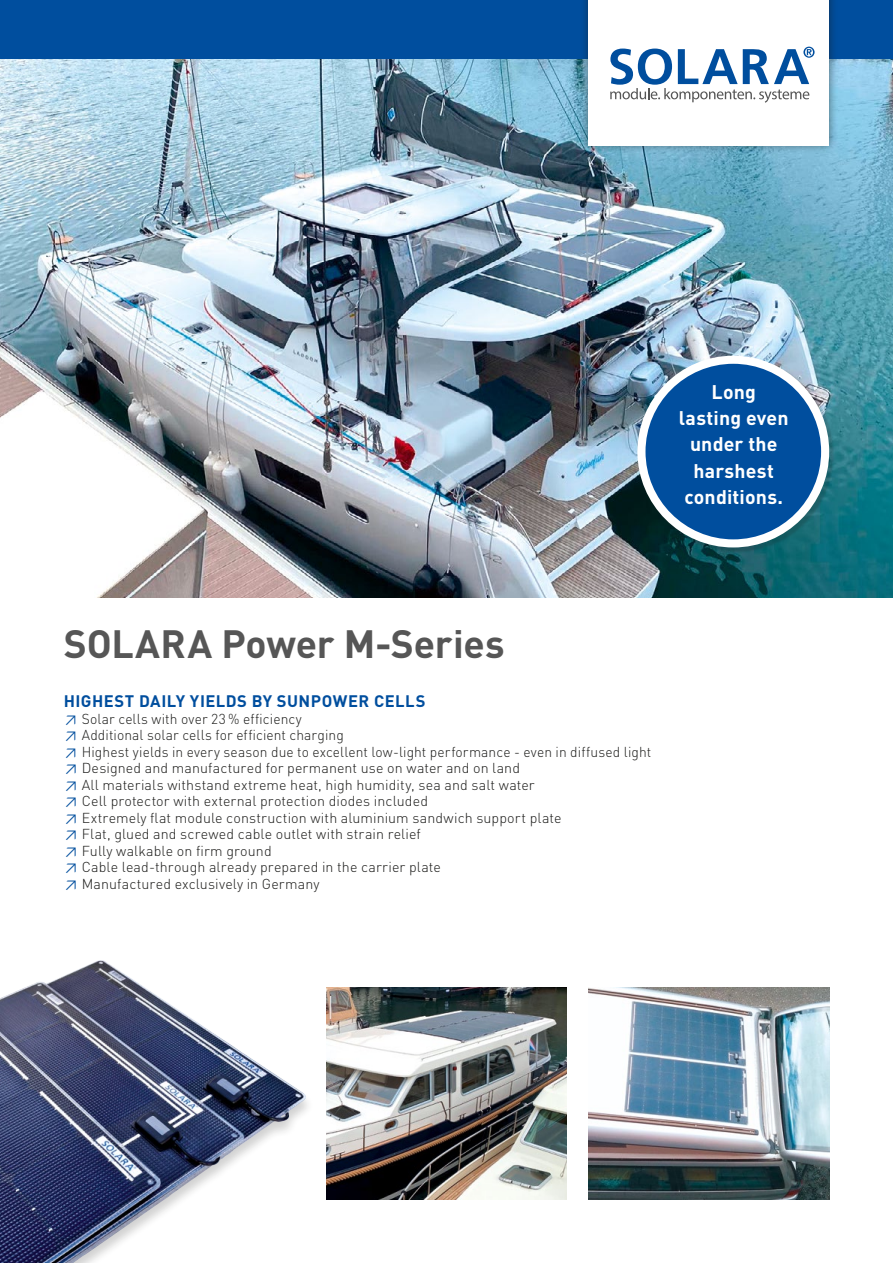
<style>
.page{position:relative;width:893px;height:1263px;background:#fff}
.page>*{position:absolute;margin:0;border:0;box-sizing:border-box;transform-origin:0 0}
.t1{font:700 39px "DIN";letter-spacing:-.005em;color:#565656}
.t2{font:700 19.5px/26.2px "DIN";letter-spacing:.01em;color:#fff;text-align:center}
.t3{font:700 16.5px "DIN";letter-spacing:.025em;color:#004e9e}
.t4{font:300 14.25px/16.5px "DIN";letter-spacing:.01em;color:#1a1a18}
.s1{font-weight:400;color:#004e9e}
</style>
<div class="page">
<img style="left:0;top:960px;width:307px;height:303px">
<div style="left:0;top:0;width:893px;height:60px;background:#004e9e"></div>
<img style="left:0;top:60px;width:893px;height:537px">
<img style="left:326px;top:988px;width:241px;height:211px">
<img style="left:588px;top:988px;width:241px;height:211px">
<div style="left:638px;top:357px;width:196px;height:196px;background:#1a1a18;opacity:.2"></div>
<div style="left:641px;top:360px;width:184px;height:183px;background:#004e9e;border-radius:50%"></div>
<div style="left:637px;top:356px;width:192px;height:191px;border:8px solid #fff;border-radius:50%"></div>
<div style="left:579px;top:0;width:258px;height:153px;background:#1a1a18;opacity:.5"></div>
<div style="left:588px;top:0;width:241px;height:145px;background:#fff"></div>
<svg style="left:610px;top:47px;width:204px;height:56px"></svg>
<h2 class="t2" style="left:679px;top:378px;width:111px">Long lasting even under the harshest conditions.</h2>
<h1 class="t1" style="left:64px;top:618px;width:442px">SOLARA Power M-Series</h1>
<p class="t3" style="left:64px;top:691px;width:363px">HIGHEST DAILY YIELDS BY SUNPOWER CELLS</p>
<p class="t4" style="left:64px;top:710px;width:589px"><span class="s1">≥</span> Solar cells with over 23 % efficiency<br><span class="s1">≥</span> Additional solar cells for efficient charging<br><span class="s1">≥</span> Highest yields in every season due to excellent low-light performance - even in diffused light <span class="s1">≥</span> Designed and manufactured for permanent use on water and on land<br><span class="s1">≥</span> All materials withstand extreme heat, high humidity, sea and salt water<br><span class="s1">≥</span> Cell protector with external protection diodes included<br><span class="s1">≥</span> Extremely flat module construction with aluminium sandwich support plate<br><span class="s1">≥</span> Flat, glued and screwed cable outlet with strain relief<br><span class="s1">≥</span> Fully walkable on firm ground<br><span class="s1">≥</span> Cable lead-through already prepared in the carrier plate<br><span class="s1">≥</span> Manufactured exclusively in Germany</p>
</div>
